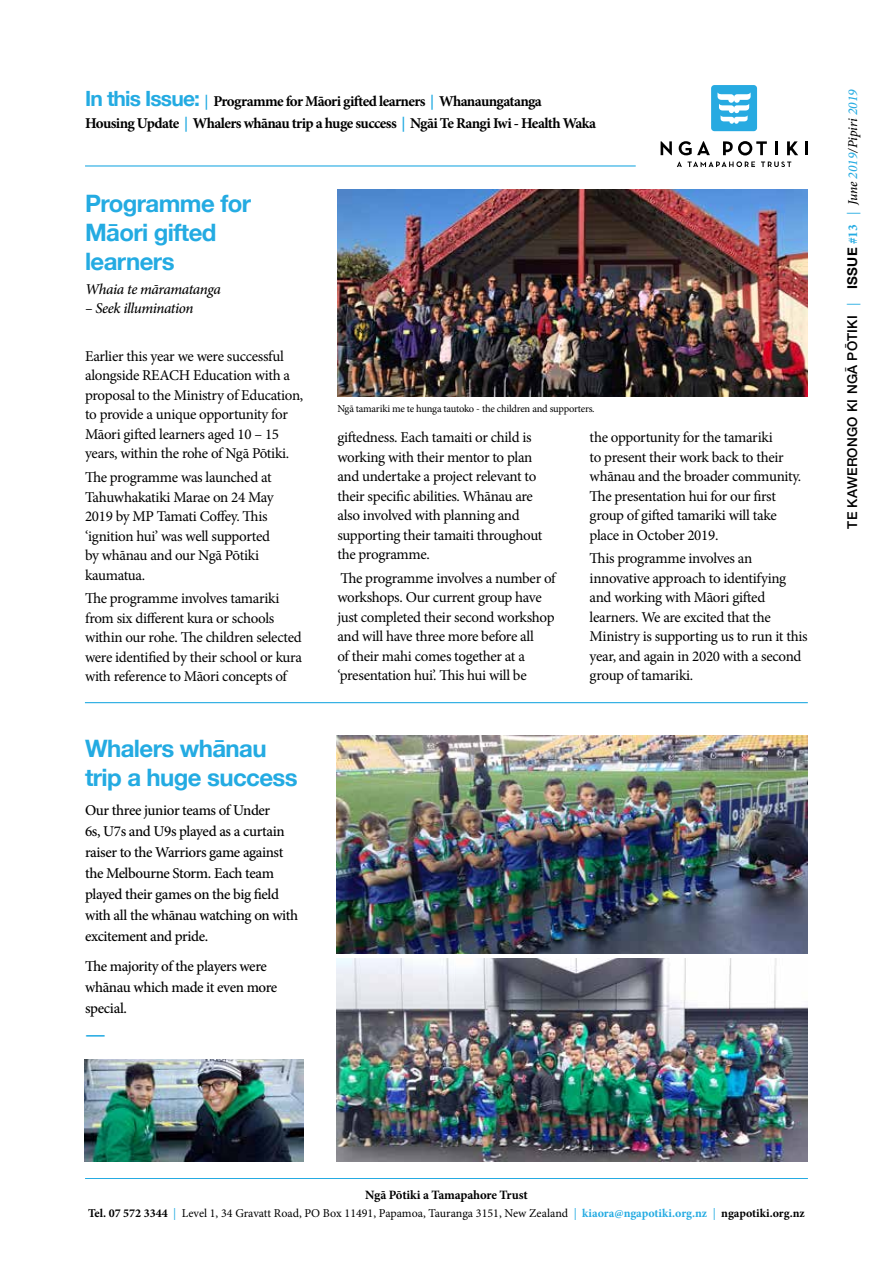
<style>
.page{position:relative;width:893px;height:1263px;background:#fff}
.page>*{position:absolute;margin:0;border:0;box-sizing:border-box;transform-origin:0 0}
.t1{font:700 24px/28.8px "Helvetica Neue";letter-spacing:-.025em;color:#24abe2}
.t2{font:700 22.5px "Minion Pro";color:#24abe2}
.t3{font:15px/19.5px "Minion Pro";letter-spacing:-.02em;color:#000}
.t4{font:500 15px/21px "Minion Pro";letter-spacing:-.025em;color:#000}
.t5{font:700 15px/22.5px "Minion Pro";letter-spacing:-.04em;color:#000}
.t6{font:italic 500 15px "Minion Pro";letter-spacing:-.03em;color:#000}
.t7{font:500 13.5px "Helvetica Neue";letter-spacing:.02em;color:#000}
.t8{font:700 12.75px "Minion Pro";letter-spacing:-.015em;color:#000}
.t9{font:12px "Minion Pro";color:#000}
.t10{font:10.5px "Minion Pro";letter-spacing:-.025em;color:#000}
.s1{font-family:"Helvetica Neue";font-size:21px;color:#24abe2}
.s2{color:#24abe2}
.s3{font-family:"Minion Pro";font-weight:400;color:#24abe2}
.s4{font-weight:700}
.s5{font-family:"Minion Pro";font-weight:700;color:#24abe2}
.s6{font-family:"Minion Pro";font-style:italic}
.s7{font-family:"Minion Pro";font-style:italic;color:#24abe2}
.s8{font-weight:700;color:#24abe2}
</style>
<div class="page">
<hr style="left:85px;top:1178px;width:723px;height:1px;background:#24abe2">
<img style="left:338px;top:189px;width:470px;height:207px">
<hr style="left:85px;top:165px;width:551px;height:2px;background:#24abe2">
<div style="left:711px;top:85px;width:46px;height:46px;background:#27aae1;border-radius:3px"></div>
<svg style="left:717px;top:92px;width:34px;height:32px"></svg>
<svg style="left:661px;top:141px;width:11px;height:14px"></svg>
<svg style="left:679px;top:141px;width:31px;height:14px"></svg>
<svg style="left:723px;top:141px;width:44px;height:14px"></svg>
<hr style="left:775px;top:141px;width:3px;height:14px;background:#000">
<svg style="left:787px;top:141px;width:11px;height:14px"></svg>
<svg style="left:805px;top:141px;width:2px;height:14px"></svg>
<svg style="left:677px;top:161px;width:78px;height:6px"></svg>
<svg style="left:761px;top:162px;width:30px;height:5px"></svg>
<hr style="left:85px;top:702px;width:723px;height:1px;background:#24abe2">
<img style="left:337px;top:735px;width:470px;height:218px">
<img style="left:337px;top:959px;width:471px;height:202px">
<img style="left:84px;top:1060px;width:219px;height:101px">
<p class="t5" style="left:85px;top:89px;width:513px"><span class="s1">In this Issue:</span> <span class="s2">|</span> Programme for Māori gifted learners <span class="s2">|</span> Whanaungatanga<br>Housing Update <span class="s2">|</span> Whalers whānau trip a huge success <span class="s2">|</span> Ngāi Te Rangi Iwi - Health Waka</p>
<h1 class="t1" style="left:85px;top:190px;width:168px">Programme for<br>Māori gifted learners</h1>
<p class="t6" style="left:85px;top:279px;width:137px">Whaia te māramatanga</p>
<p class="t6" style="left:85px;top:298px;width:110px">– Seek illumination</p>
<p class="t3" style="left:85px;top:346px;width:220px">Earlier this year we were successful alongside REACH Education with a proposal to the Ministry of Education, to provide a unique opportunity for Māori gifted learners aged 10 – 15 years, within the rohe of Ngā Pōtiki.</p>
<p class="t3" style="left:85px;top:468px;width:190px">The programme was launched at<br>Tahuwhakatiki Marae on 24 May<br>2019 by MP Tamati Coffey. This ‘ignition hui’ was well supported by whānau and our Ngā Pōtiki kaumatua.</p>
<p class="t3" style="left:85px;top:589px;width:219px">The programme involves tamariki from six different kura or schools within our rohe. The children selected were identified by their school or kura with reference to Māori concepts of</p>
<h1 class="t1" style="left:85px;top:734px;width:214px">Whalers whānau trip a huge success</h1>
<p class="t4" style="left:85px;top:800px;width:215px">Our three junior teams of Under<br>6s, U7s and U9s played as a curtain raiser to the Warriors game against the Melbourne Storm. Each team played their games on the big field with all the whānau watching on with excitement and pride.</p>
<p class="t4" style="left:85px;top:955px;width:194px">The majority of the players were whānau which made it even more special.</p>
<h2 class="t2" style="left:85px;top:1018px;width:22px">—</h2>
<p class="t10" style="left:337px;top:401px;width:259px">Ngā tamariki me te hunga tautoko - the children and supporters.</p>
<p class="t3" style="left:337px;top:428px;width:207px">giftedness. Each tamaiti or child is working with their mentor to plan and undertake a project relevant to their specific abilities. Whānau are also involved with planning and supporting their tamaiti throughout the programme.</p>
<p class="t3" style="left:337px;top:568px;width:220px">The programme involves a number of workshops. Our current group have just completed their second workshop and will have three more before all<br>of their mahi comes together at a ‘presentation hui’. This hui will be</p>
<p class="t3" style="left:590px;top:428px;width:213px">the opportunity for the tamariki<br>to present their work back to their whānau and the broader community.<br>The presentation hui for our first group of gifted tamariki will take place in October 2019.</p>
<p class="t3" style="left:590px;top:549px;width:219px">This programme involves an innovative approach to identifying and working with Māori gifted learners. We are excited that the<br>Ministry is supporting us to run it this year, and again in 2020 with a second group of tamariki.</p>
<p class="t7" style="left:841px;top:529px;width:441px;rotate:-90deg">TE KAWERONGO KI NGĀ PŌTIKI <span class="s3">|</span> <span class="s4">ISSUE</span> <span class="s5">#13</span> <span class="s3">|</span> <span class="s6">June</span> <span class="s7">2019</span><span class="s6">/Pipiri</span> <span class="s7">2019</span></p>
<p class="t8" style="left:365px;top:1186px;width:164px">Ngā Pōtiki a Tamapahore Trust</p>
<p class="t9" style="left:88px;top:1205px;width:718px"><span class="s4">Tel. 07 572 3344</span> <span class="s2">|</span> Level 1, 34 Gravatt Road, PO Box 11491, Papamoa, Tauranga 3151, New Zealand <span class="s2">|</span> <span class="s8">kiaora@ngapotiki.org.nz</span> <span class="s2">|</span> <span class="s4">ngapotiki.org.nz</span></p>
</div>
